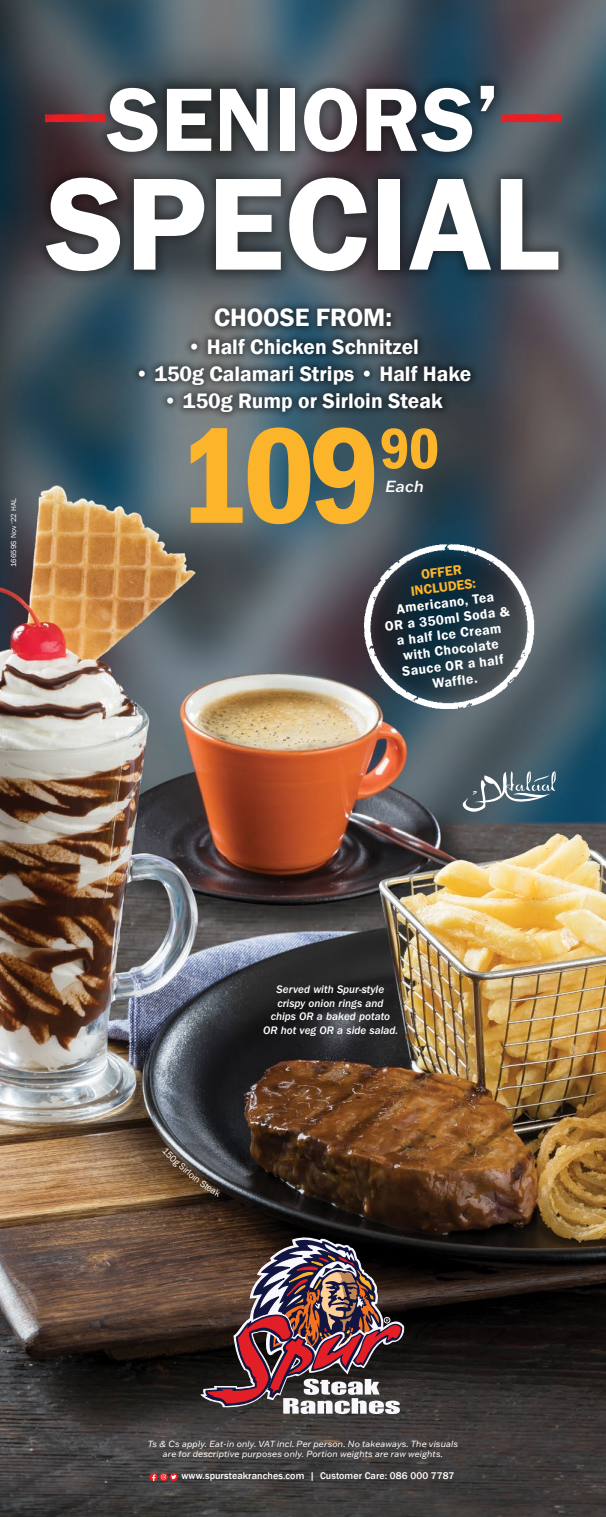
<style>
.page{position:relative;width:606px;height:1517px;background:#fff}
.page>*{position:absolute;margin:0;border:0;box-sizing:border-box;transform-origin:0 0}
.t1{font:140.75px "Franklin Gothic URW Con Dem";color:#fcb42b}
.t2{font:600 135.88px "Franklin Gothic";color:#fff}
.t3{font:600 93px "Franklin Gothic";color:#fff}
.t4{font:59.25px "Franklin Gothic URW Con Dem";color:#fcb42b}
.t5{font:600 25.75px "Franklin Gothic";color:#fff}
.t6{font:600 21.5px "Franklin Gothic";color:#fff}
.t7{font:italic 500 15.75px "Franklin Gothic ATF";color:#fff}
.t8{font:600 13.75px/15.8px "Franklin Gothic";color:#fff;text-align:center}
.t9{font:600 13.75px/15.8px "Franklin Gothic";color:#fcb42b;text-align:center}
.t10{font:italic 500 11.25px/13.5px "Franklin Gothic";color:#fff;text-align:center}
.t11{font:500 10px "Franklin Gothic";letter-spacing:.01em;color:#fff}
.t12{font:italic 8.75px/10px "Franklin Gothic ATF";letter-spacing:.01em;color:#fff;text-align:center}
.t13{font:7.5px "Franklin Gothic";letter-spacing:.02em;color:#fff}
</style>
<div class="page">
<img style="left:0;top:279px;width:606px;height:1238px">
<div style="left:131px;top:300px;width:348px;height:120px;background:#000;opacity:.4"></div>
<img style="left:0;top:0;width:606px;height:279px">
<div style="left:33px;top:73px;width:538px;height:211px;background:#000;opacity:.4"></div>
<svg style="left:501px;top:114px;width:60px;height:8px"></svg>
<svg style="left:45px;top:114px;width:60px;height:8px"></svg>
<svg style="left:200px;top:1235px;width:204px;height:179px"></svg>
<svg style="left:170px;top:1472px;width:8px;height:9px"></svg>
<svg style="left:150px;top:1472px;width:26px;height:9px"></svg>
<svg style="left:463px;top:771px;width:93px;height:40px"></svg>
<img style="left:364px;top:543px;width:176px;height:165px">
<svg style="left:162px;top:1147px;width:59px;height:49px"></svg>
<p class="t13" style="left:9px;top:567px;width:70px;rotate:-90deg">16659S Nov ‘22 HAL</p>
<h3 class="t3" style="left:107px;top:62px;width:394px">SENIORS’</h3>
<h2 class="t2" style="left:46px;top:140px;width:516px">SPECIAL</h2>
<h3 class="t5" style="left:214px;top:302px;width:179px">CHOOSE FROM:</h3>
<h3 class="t6" style="left:187px;top:333px;width:233px">• Half Chicken Schnitzel</h3>
<h3 class="t6" style="left:135px;top:360px;width:338px">• 150g Calamari Strips • Half Hake</h3>
<h3 class="t6" style="left:163px;top:387px;width:281px">• 150g Rump or Sirloin Steak</h3>
<h1 class="t1" style="left:177px;top:382px;width:206px">109</h1>
<h3 class="t4" style="left:380px;top:409px;width:61px">90</h3>
<h3 class="t7" style="left:385px;top:476px;width:40px">Each</h3>
<h3 class="t9" style="left:408px;top:568px;width:67px;rotate:-7deg">OFFER<br>INCLUDES:</h3>
<h3 class="t8" style="left:382px;top:603px;width:127px;rotate:-7deg">Americano, Tea<br>OR a 350ml Soda &amp; a half Ice Cream with Chocolate<br>Sauce OR a half<br>Waffle.</h3>
<p class="t10" style="left:263px;top:983px;width:137px">Served with Spur-style crispy onion rings and<br>chips OR a baked potato<br>OR hot veg OR a side salad.</p>
<p class="t12" style="left:148px;top:1438px;width:312px">Ts &amp; Cs apply. Eat-in only. VAT incl. Per person. No takeaways. The visuals are for descriptive purposes only. Portion weights are raw weights.</p>
<p class="t11" style="left:182px;top:1469px;width:274px">www.spursteakranches.com | Customer Care: 086 000 7787</p>
</div>
